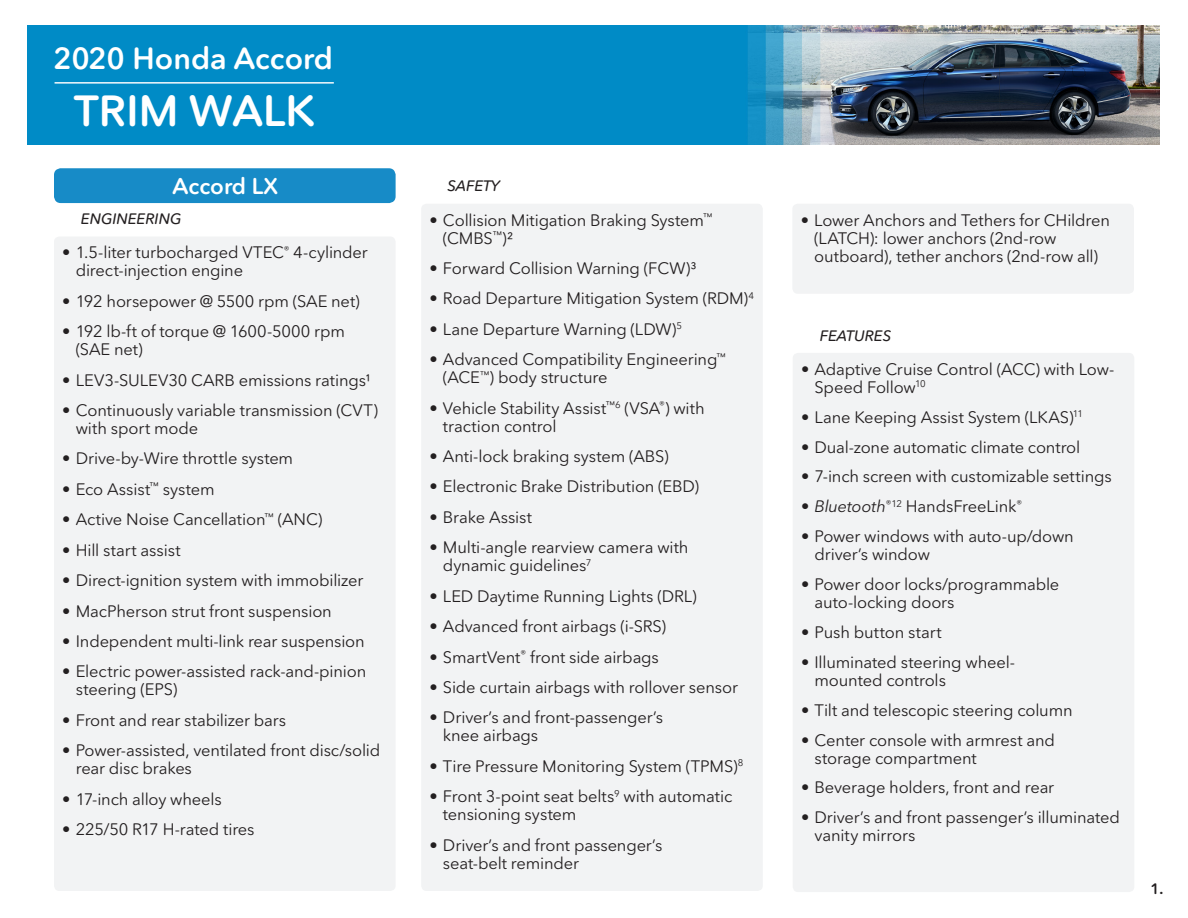
<style>
.page{position:relative;width:1188px;height:918px;background:#fff}
.page>*{position:absolute;margin:0;border:0;box-sizing:border-box;transform-origin:0 0}
.t1{font:600 43.2px "Avenir Next Rounded Std";letter-spacing:.005em;color:#fff}
.t2{font:600 30.3px "Avenir Next Rounded Std";color:#fff}
.t3{font:600 22.5px "Avenir Next Rounded Std";color:#fff}
.t4{font:16.5px/18px "Avenir Next Rounded Std";letter-spacing:-.01em;color:#231f20}
.t5{font:15px "Avenir Next Rounded Std Med It";color:#231f20}
.t6{font:600 15px "Avenir Next Rounded Std";color:#231f20}
.s1{font-style:italic}
</style>
<div class="page">
<img style="left:27px;top:26px;width:1133px;height:118px">
<div style="left:54px;top:237px;width:342px;height:654px;background:#f2f3f4;border-radius:5px"></div>
<div style="left:421px;top:204px;width:342px;height:687px;background:#f2f3f4;border-radius:5px"></div>
<div style="left:792px;top:204px;width:342px;height:90px;background:#f2f3f4;border-radius:5px"></div>
<div style="left:54px;top:168px;width:342px;height:35px;background:#178bc7;border-radius:7px"></div>
<div style="left:793px;top:353px;width:341px;height:539px;background:#f2f3f4;border-radius:5px"></div>
<hr style="left:55px;top:82px;width:279px;height:2px;background:#fff">
<p class="t2" style="left:53px;top:40px;width:281px">2020 Honda Accord</p>
<p class="t1" style="left:74px;top:84px;width:243px">TRIM WALK</p>
<p class="t3" style="left:172px;top:173px;width:107px">Accord LX</p>
<p class="t5" style="left:81px;top:210px;width:102px">ENGINEERING</p>
<p class="t4" style="left:76px;top:244px;width:294px;text-indent:-14px">• 1.5-liter turbocharged VTEC<sup>®</sup> 4-cylinder direct-injection engine</p>
<p class="t4" style="left:62px;top:292px;width:299px">• 192 horsepower @ 5500 rpm (SAE net)</p>
<p class="t4" style="left:76px;top:323px;width:271px;text-indent:-14px">• 192 lb-ft of torque @ 1600-5000 rpm (SAE net)</p>
<p class="t4" style="left:62px;top:371px;width:311px">• LEV3-SULEV30 CARB emissions ratings¹</p>
<p class="t4" style="left:76px;top:401px;width:304px;text-indent:-14px">• Continuously variable transmission (CVT) with sport mode</p>
<p class="t4" style="left:62px;top:450px;width:232px">• Drive-by-Wire throttle system</p>
<p class="t4" style="left:62px;top:480px;width:154px">• Eco Assist<sup>™</sup> system</p>
<p class="t4" style="left:62px;top:511px;width:262px">• Active Noise Cancellation<sup>™</sup> (ANC)</p>
<p class="t4" style="left:62px;top:541px;width:120px">• Hill start assist</p>
<p class="t4" style="left:62px;top:571px;width:303px">• Direct-ignition system with immobilizer</p>
<p class="t4" style="left:62px;top:602px;width:271px">• MacPherson strut front suspension</p>
<p class="t4" style="left:62px;top:632px;width:304px">• Independent multi-link rear suspension</p>
<p class="t4" style="left:76px;top:663px;width:292px;text-indent:-14px">• Electric power-assisted rack-and-pinion steering (EPS)</p>
<p class="t4" style="left:62px;top:711px;width:225px">• Front and rear stabilizer bars</p>
<p class="t4" style="left:76px;top:742px;width:306px;text-indent:-14px">• Power-assisted, ventilated front disc/solid rear disc brakes</p>
<p class="t4" style="left:62px;top:790px;width:161px">• 17-inch alloy wheels</p>
<p class="t4" style="left:62px;top:820px;width:194px">• 225/50 R17 H-rated tires</p>
<p class="t5" style="left:447px;top:177px;width:54px">SAFETY</p>
<p class="t4" style="left:443px;top:211px;width:271px;text-indent:-14px">• Collision Mitigation Braking System<sup>™ </sup>(CMBS<sup>™</sup>)²</p>
<p class="t4" style="left:429px;top:259px;width:269px">• Forward Collision Warning (FCW)³</p>
<p class="t4" style="left:429px;top:290px;width:326px">• Road Departure Mitigation System (RDM)<sup>4</sup></p>
<p class="t4" style="left:429px;top:320px;width:254px">• Lane Departure Warning (LDW)<sup>5</sup></p>
<p class="t4" style="left:443px;top:351px;width:284px;text-indent:-14px">• Advanced Compatibility Engineering<sup>™ </sup>(ACE<sup>™</sup>) body structure</p>
<p class="t4" style="left:443px;top:399px;width:263px;text-indent:-14px">• Vehicle Stability Assist<sup>™6</sup> (VSA<sup>®</sup>) with traction control</p>
<p class="t4" style="left:429px;top:447px;width:241px">• Anti-lock braking system (ABS)</p>
<p class="t4" style="left:429px;top:478px;width:271px">• Electronic Brake Distribution (EBD)</p>
<p class="t4" style="left:429px;top:508px;width:104px">• Brake Assist</p>
<p class="t4" style="left:443px;top:539px;width:247px;text-indent:-14px">• Multi-angle rearview camera with dynamic guidelines<sup>7</sup></p>
<p class="t4" style="left:429px;top:587px;width:269px">• LED Daytime Running Lights (DRL)</p>
<p class="t4" style="left:429px;top:617px;width:238px">• Advanced front airbags (i-SRS)</p>
<p class="t4" style="left:429px;top:648px;width:231px">• SmartVent<sup>®</sup> front side airbags</p>
<p class="t4" style="left:429px;top:678px;width:310px">• Side curtain airbags with rollover sensor</p>
<p class="t4" style="left:443px;top:709px;width:222px;text-indent:-14px">• Driver’s and front-passenger’s knee airbags</p>
<p class="t4" style="left:429px;top:757px;width:315px">• Tire Pressure Monitoring System (TPMS)<sup>8</sup></p>
<p class="t4" style="left:443px;top:788px;width:291px;text-indent:-14px">• Front 3-point seat belts<sup>9</sup> with automatic tensioning system</p>
<p class="t4" style="left:443px;top:836px;width:221px;text-indent:-14px">• Driver’s and front passenger’s seat-belt reminder</p>
<p class="t4" style="left:814px;top:211px;width:297px;text-indent:-14px">• Lower Anchors and Tethers for CHildren (LATCH): lower anchors (2nd-row outboard), tether anchors (2nd-row all)</p>
<p class="t5" style="left:820px;top:326px;width:73px">FEATURES</p>
<p class="t4" style="left:815px;top:360px;width:301px;text-indent:-14px">• Adaptive Cruise Control (ACC) with Low-<br>Speed Follow<sup>10</sup></p>
<p class="t4" style="left:801px;top:408px;width:284px">• Lane Keeping Assist System (LKAS)<sup>11</sup></p>
<p class="t4" style="left:801px;top:438px;width:281px">• Dual-zone automatic climate control</p>
<p class="t4" style="left:801px;top:468px;width:312px">• 7-inch screen with customizable settings</p>
<p class="t4" style="left:801px;top:498px;width:223px"><span class="s1">• Bluetooth</span><sup>®12</sup> HandsFreeLink<sup>®</sup></p>
<p class="t4" style="left:815px;top:527px;width:261px;text-indent:-14px">• Power windows with auto-up/down driver’s window</p>
<p class="t4" style="left:815px;top:575px;width:246px;text-indent:-14px">• Power door locks/programmable auto-locking doors</p>
<p class="t4" style="left:801px;top:623px;width:142px">• Push button start</p>
<p class="t4" style="left:815px;top:653px;width:202px;text-indent:-14px">• Illuminated steering wheel&shy;mounted controls</p>
<p class="t4" style="left:801px;top:701px;width:273px">• Tilt and telescopic steering column</p>
<p class="t4" style="left:815px;top:731px;width:242px;text-indent:-14px">• Center console with armrest and storage compartment</p>
<p class="t4" style="left:801px;top:779px;width:255px">• Beverage holders, front and rear</p>
<p class="t4" style="left:815px;top:809px;width:307px;text-indent:-14px">• Driver’s and front passenger’s illuminated vanity mirrors</p>
<p class="t6" style="left:1150px;top:879px;width:15px">1.</p>
</div>
